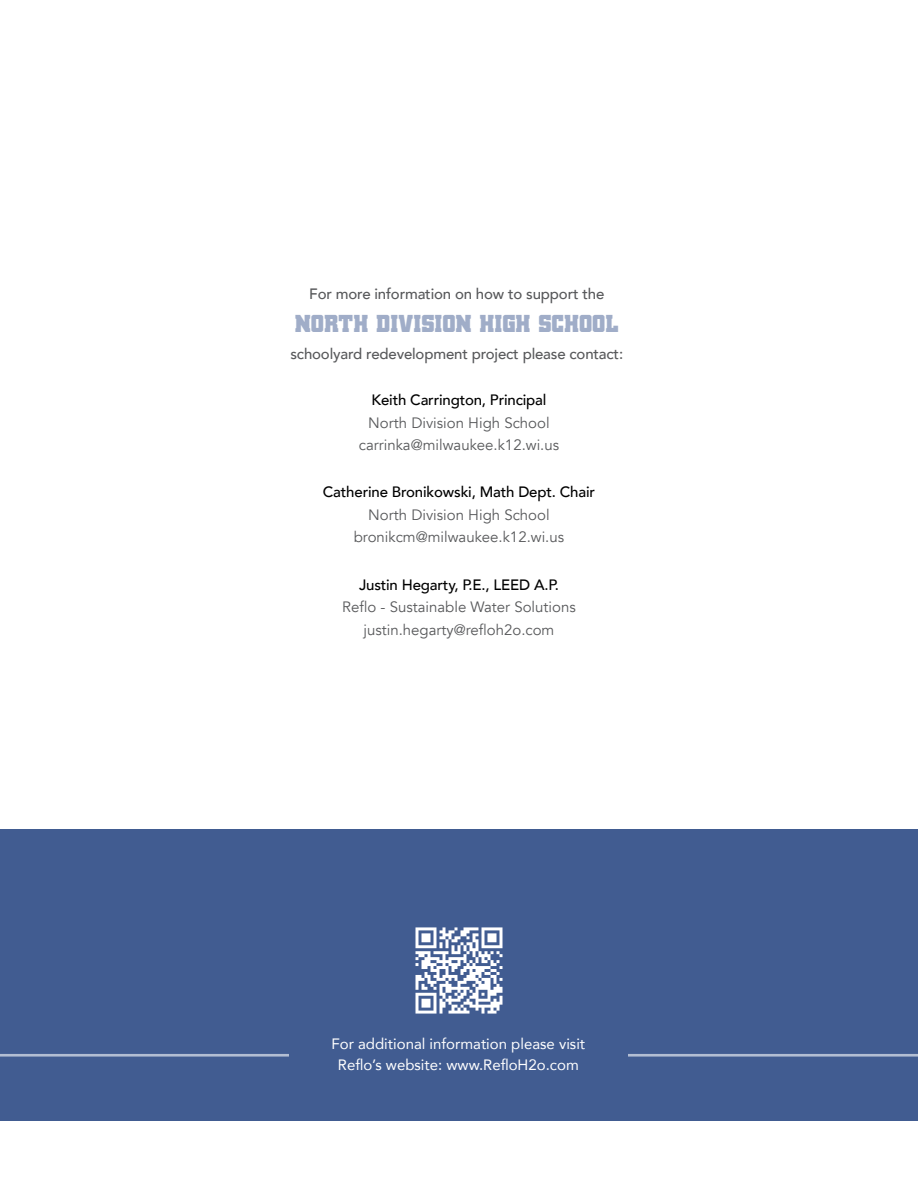
<style>
.page{position:relative;width:918px;height:1188px;background:#fff}
.page>*{position:absolute;margin:0;border:0;box-sizing:border-box;transform-origin:0 0}
.Numbers{font:25.5px "Red Delicious";color:#a0adc8}
.t1{font:15px "Avenir";color:#58595b}
.Numbers-2{font:500 15px "Avenir";letter-spacing:-.01em;color:#000}
.Numbers-3{font:500 15px "Avenir";letter-spacing:-.01em;color:#58595b}
.t2{font:15px "Avenir";color:#fff}
</style>
<div class="page">
<div style="left:0;top:829px;width:918px;height:291px;background:#415c91"></div>
<hr style="left:0;top:1054px;width:918px;height:3px;background:#b3bed3">
<div style="left:289px;top:1034px;width:339px;height:40px;background:#415c91"></div>
<img style="left:415px;top:927px;width:88px;height:87px">
<p class="Numbers-3" style="left:309px;top:281px;width:297px">For more information on how to support the</p>
<p class="Numbers" style="left:295px;top:310px;width:326px">NORTH DIVISION HIGH SCHOOL</p>
<p class="Numbers-3" style="left:290px;top:341px;width:334px">schoolyard redevelopment project please contact:</p>
<p class="Numbers-2" style="left:372px;top:387px;width:176px">Keith Carrington, Principal</p>
<p class="t1" style="left:368px;top:414px;width:183px">North Division High School</p>
<p class="t1" style="left:359px;top:436px;width:202px">carrinka@milwaukee.k12.wi.us</p>
<p class="Numbers-2" style="left:323px;top:479px;width:274px">Catherine Bronikowski, Math Dept. Chair</p>
<p class="t1" style="left:368px;top:506px;width:183px">North Division High School</p>
<p class="t1" style="left:354px;top:528px;width:212px">bronikcm@milwaukee.k12.wi.us</p>
<p class="Numbers-2" style="left:359px;top:571px;width:201px">Justin Hegarty, P.E., LEED A.P.</p>
<p class="t1" style="left:342px;top:598px;width:235px">Reflo - Sustainable Water Solutions</p>
<p class="t1" style="left:364px;top:621px;width:192px">justin.hegarty@refloh2o.com</p>
<p class="t2" style="left:331px;top:1032px;width:255px">For additional information please visit</p>
<p class="t2" style="left:338px;top:1053px;width:242px">Reflo’s website: www.RefloH2o.com</p>
</div>
